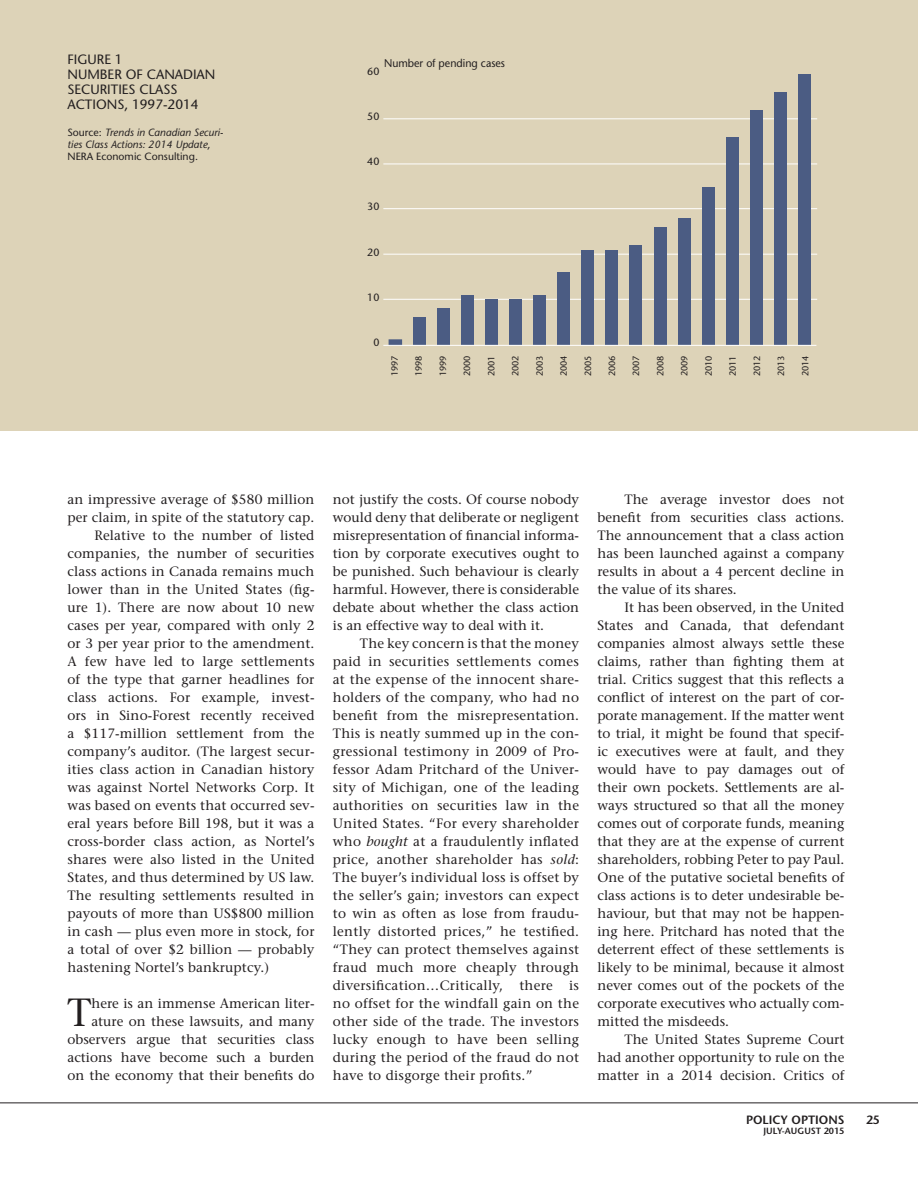
<style>
.page{position:relative;width:918px;height:1188px;background:#fff}
.page>*{position:absolute;margin:0;border:0;box-sizing:border-box;transform-origin:0 0}
.t1{font:39.15px "Stone Serif";color:#231f20}
.t2{font:13.5px/18px "Stone Serif";color:#231f20;text-align:justify}
.Table_head{font:13.5px/15px "Stone Sans";color:#231f20}
.t3{font:600 12px "Stone Sans";color:#231f20}
.t4{font:11.25px "Stone Sans";color:#231f20;scale:.95 1}
.Table_note{font:italic 10.5px/12px "Stone Sans";color:#231f20}
.t5{font:10.5px "Stone Sans";color:#231f20}
.t6{font:9px "Stone Sans";color:#231f20}
.t7{font:600 9px "Stone Sans";color:#231f20}
.s1{font-style:normal}
.s2{font-style:italic}
</style>
<div class="page">
<hr style="left:0;top:1102px;width:918px;height:1px;background:#231f20">
<div style="left:0;top:0;width:918px;height:430px;background:#ddd3b8"></div>
<div style="left:389px;top:339px;width:13px;height:6px;border:2px solid #4b5c83"></div>
<div style="left:389px;top:340px;width:12px;height:5px;background:#4b5c83"></div>
<div style="left:413px;top:318px;width:12px;height:27px;background:#4b5c83"></div>
<div style="left:437px;top:309px;width:12px;height:36px;background:#4b5c83"></div>
<hr style="left:383px;top:118px;width:434px;height:1px;background:#fff">
<hr style="left:383px;top:164px;width:434px;height:1px;background:#fff">
<hr style="left:383px;top:208px;width:434px;height:1px;background:#fff">
<hr style="left:383px;top:254px;width:434px;height:1px;background:#fff">
<hr style="left:383px;top:299px;width:434px;height:1px;background:#fff">
<div style="left:750px;top:110px;width:12px;height:235px;background:#4b5c83"></div>
<div style="left:774px;top:92px;width:12px;height:253px;background:#4b5c83"></div>
<div style="left:462px;top:295px;width:12px;height:50px;background:#4b5c83"></div>
<div style="left:486px;top:299px;width:12px;height:46px;background:#4b5c83"></div>
<div style="left:510px;top:299px;width:12px;height:46px;background:#4b5c83"></div>
<div style="left:534px;top:295px;width:12px;height:50px;background:#4b5c83"></div>
<div style="left:558px;top:272px;width:12px;height:73px;background:#4b5c83"></div>
<div style="left:582px;top:250px;width:12px;height:95px;background:#4b5c83"></div>
<div style="left:606px;top:250px;width:12px;height:95px;background:#4b5c83"></div>
<div style="left:630px;top:245px;width:12px;height:100px;background:#4b5c83"></div>
<div style="left:654px;top:227px;width:12px;height:118px;background:#4b5c83"></div>
<div style="left:678px;top:218px;width:12px;height:127px;background:#4b5c83"></div>
<div style="left:702px;top:187px;width:12px;height:158px;background:#4b5c83"></div>
<div style="left:726px;top:137px;width:12px;height:208px;background:#4b5c83"></div>
<div style="left:798px;top:74px;width:12px;height:271px;background:#4b5c83"></div>
<hr style="left:383px;top:345px;width:433px;height:1px;background:#fff">
<p class="Table_head" style="left:68px;top:52px;width:57px">FIGURE 1</p>
<p class="Table_head" style="left:68px;top:67px;width:149px">NUMBER OF CANADIAN<br>SECURITIES CLASS<br>ACTIONS, 1997-2014</p>
<p class="Table_note" style="left:68px;top:126px;width:157px"><span class="s1">Source:</span> Trends in Canadian Securi&shy;ties Class Actions: 2014 Update<span class="s1">,<br>NERA Economic Consulting.</span></p>
<p class="t4" style="left:384px;top:56px;width:129px">Number of pending cases</p>
<p class="t5" style="left:367px;top:65px;width:14px">60</p>
<p class="t5" style="left:367px;top:110px;width:14px">50</p>
<p class="t5" style="left:367px;top:155px;width:14px">40</p>
<p class="t5" style="left:367px;top:201px;width:14px">30</p>
<p class="t5" style="left:367px;top:246px;width:14px">20</p>
<p class="t5" style="left:367px;top:291px;width:14px">10</p>
<p class="t5" style="left:373px;top:336px;width:8px">0</p>
<p class="t6" style="left:389px;top:376px;width:22px;rotate:-90deg">1997</p>
<p class="t6" style="left:413px;top:376px;width:22px;rotate:-90deg">1998</p>
<p class="t6" style="left:438px;top:376px;width:22px;rotate:-90deg">1999</p>
<p class="t6" style="left:462px;top:376px;width:22px;rotate:-90deg">2000</p>
<p class="t6" style="left:486px;top:376px;width:22px;rotate:-90deg">2001</p>
<p class="t6" style="left:510px;top:376px;width:22px;rotate:-90deg">2002</p>
<p class="t6" style="left:534px;top:376px;width:22px;rotate:-90deg">2003</p>
<p class="t6" style="left:558px;top:376px;width:22px;rotate:-90deg">2004</p>
<p class="t6" style="left:583px;top:376px;width:22px;rotate:-90deg">2005</p>
<p class="t6" style="left:607px;top:376px;width:22px;rotate:-90deg">2006</p>
<p class="t6" style="left:631px;top:376px;width:22px;rotate:-90deg">2007</p>
<p class="t6" style="left:655px;top:376px;width:22px;rotate:-90deg">2008</p>
<p class="t6" style="left:679px;top:376px;width:22px;rotate:-90deg">2009</p>
<p class="t6" style="left:703px;top:376px;width:22px;rotate:-90deg">2010</p>
<p class="t6" style="left:727px;top:376px;width:22px;rotate:-90deg">2011</p>
<p class="t6" style="left:752px;top:376px;width:22px;rotate:-90deg">2012</p>
<p class="t6" style="left:776px;top:376px;width:22px;rotate:-90deg">2013</p>
<p class="t6" style="left:800px;top:376px;width:22px;rotate:-90deg">2014</p>
<p class="t2" style="left:68px;top:490px;width:249px">an impressive average of $580 million per claim, in spite of the statutory cap.</p>
<p class="t2" style="left:68px;top:526px;width:249px;text-indent:27px">Relative to the number of listed companies, the number of securities class actions in Canada remains much lower than in the United States (fig&shy;ure 1). There are now about 10 new cases per year, compared with only 2 or 3 per year prior to the amendment.<br>A few have led to large settlements of the type that garner headlines for class actions. For example, invest&shy;ors in Sino-Forest recently received a $117-million settlement from the company’s auditor. (The largest secur&shy;ities class action in Canadian history was against Nortel Networks Corp. It was based on events that occurred sev&shy;eral years before Bill 198, but it was a cross-border class action, as Nortel’s shares were also listed in the United States, and thus determined by US law.<br>The resulting settlements resulted in payouts of more than US$800 million in cash — plus even more in stock, for a total of over $2 billion — probably hastening Nortel’s bankruptcy.)</p>
<p class="t1" style="left:68px;top:989px;width:25px">T</p>
<p class="t2" style="left:68px;top:994px;width:249px;text-align:right">here is an immense American liter&shy;ature on these lawsuits, and many observers argue that securities class actions have become such a burden on the economy that their benefits do</p>
<p class="t2" style="left:333px;top:490px;width:248px">not justify the costs. Of course nobody would deny that deliberate or negligent misrepresentation of financial informa&shy;tion by corporate executives ought to be punished. Such behaviour is clearly harmful. However, there is considerable debate about whether the class action is an effective way to deal with it.</p>
<p class="t2" style="left:333px;top:634px;width:248px;text-indent:27px">The key concern is that the money paid in securities settlements comes at the expense of the innocent share&shy;holders of the company, who had no benefit from the misrepresentation.<br>This is neatly summed up in the con&shy;gressional testimony in 2009 of Pro&shy;fessor Adam Pritchard of the Univer&shy;sity of Michigan, one of the leading authorities on securities law in the United States. “For every shareholder who <span class="s2">bought</span> at a fraudulently inflated price, another shareholder has <span class="s2">sold</span>:<br>The buyer’s individual loss is offset by the seller’s gain; investors can expect to win as often as lose from fraudu&shy;lently distorted prices,” he testified. “They can protect themselves against fraud much more cheaply through diversification…Critically, there is no offset for the windfall gain on the other side of the trade. The investors lucky enough to have been selling during the period of the fraud do not have to disgorge their profits.”</p>
<p class="t2" style="left:597px;top:490px;width:249px;text-indent:27px">The average investor does not benefit from securities class actions.<br>The announcement that a class action has been launched against a company results in about a 4 percent decline in the value of its shares.</p>
<p class="t2" style="left:597px;top:598px;width:249px;text-indent:27px">It has been observed, in the United States and Canada, that defendant companies almost always settle these claims, rather than fighting them at trial. Critics suggest that this reflects a conflict of interest on the part of cor&shy;porate management. If the matter went to trial, it might be found that specif&shy;ic executives were at fault, and they would have to pay damages out of their own pockets. Settlements are al&shy;ways structured so that all the money comes out of corporate funds, meaning that they are at the expense of current shareholders, robbing Peter to pay Paul.<br>One of the putative societal benefits of class actions is to deter undesirable be&shy;haviour, but that may not be happen&shy;ing here. Pritchard has noted that the deterrent effect of these settlements is likely to be minimal, because it almost never comes out of the pockets of the corporate executives who actually com&shy;mitted the misdeeds.</p>
<p class="t2" style="left:597px;top:1030px;width:249px;text-indent:27px">The United States Supreme Court had another opportunity to rule on the matter in a 2014 decision. Critics of</p>
<p class="t3" style="left:746px;top:1112px;width:100px">POLICY OPTIONS</p>
<p class="t7" style="left:764px;top:1126px;width:82px">JULY-AUGUST 2015</p>
<p class="t3" style="left:866px;top:1112px;width:15px">25</p>
</div>
